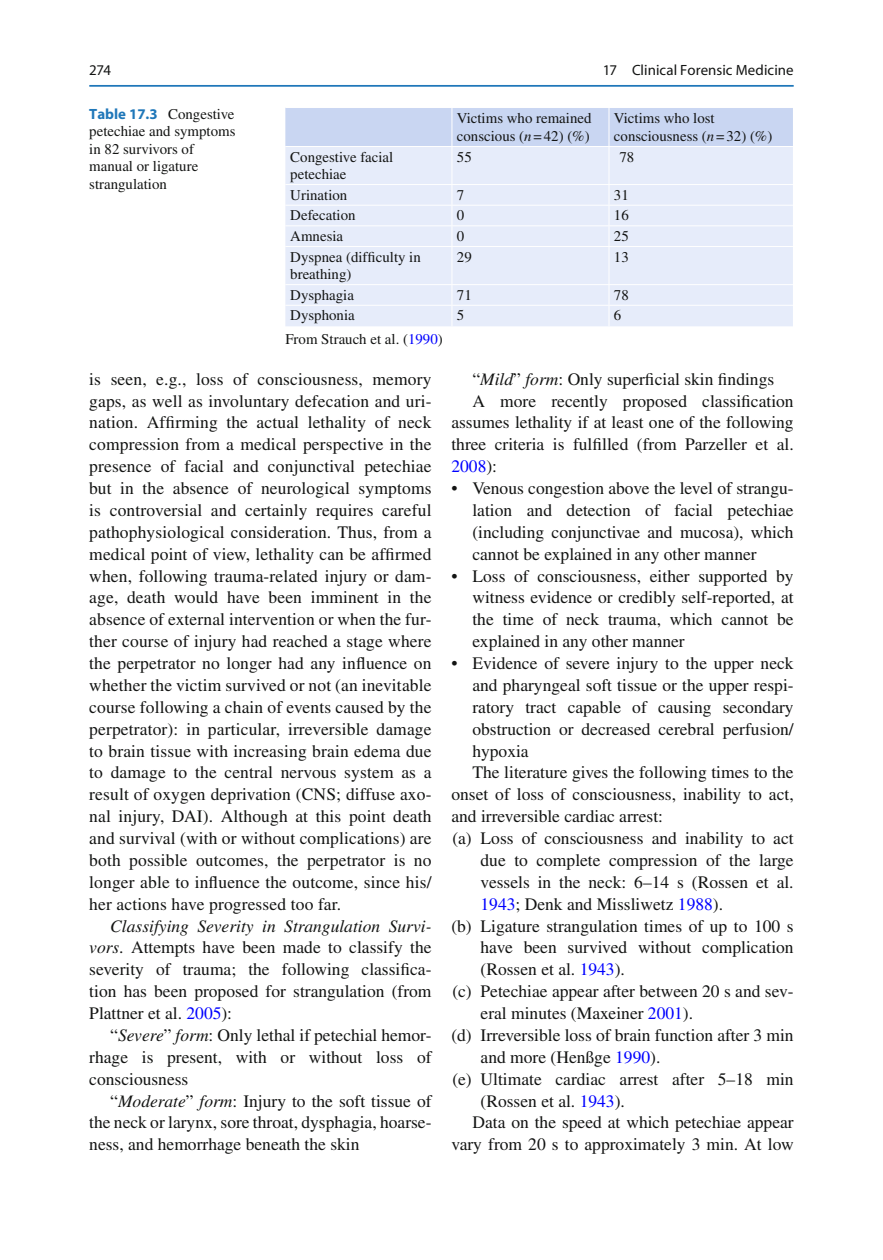
<style>
.page{position:relative;width:883px;height:1260px;background:#fff}
.page>*{position:absolute;margin:0;border:0;box-sizing:border-box;transform-origin:0 0}
.t1{font:17.5px/21.9px "Times";color:#131413;text-align:justify}
.t2{font:17.5px "Times";color:#00f}
.t3{font:14.88px/17.5px "Times";color:#131413}
.t4{font:14.88px "Myriad";letter-spacing:.005em;color:#131413}
.s1{font-family:"Myriad";font-weight:700;color:#1f77b9}
.s2{font-style:italic}
.s3{color:#00f}
.s4{color:#131413}
</style>
<div class="page">
<div style="left:285px;top:108px;width:508px;height:38px;background:#c9d6f2"></div>
<div style="left:285px;top:147px;width:508px;height:179px;background:#e6ecfa"></div>
<hr style="left:452px;top:108px;width:1px;height:38px;background:#fff">
<hr style="left:609px;top:108px;width:1px;height:38px;background:#fff">
<hr style="left:452px;top:147px;width:1px;height:37px;background:#fff">
<hr style="left:609px;top:147px;width:1px;height:37px;background:#fff">
<hr style="left:285px;top:184px;width:324px;height:1px;background:#fff">
<hr style="left:609px;top:184px;width:184px;height:1px;background:#fff">
<hr style="left:285px;top:205px;width:324px;height:1px;background:#fff">
<hr style="left:609px;top:205px;width:184px;height:1px;background:#fff">
<hr style="left:285px;top:225px;width:324px;height:1px;background:#fff">
<svg style="left:452px;top:185px;width:1px;height:61px"></svg>
<hr style="left:609px;top:225px;width:184px;height:1px;background:#fff">
<svg style="left:609px;top:185px;width:1px;height:61px"></svg>
<hr style="left:285px;top:246px;width:324px;height:1px;background:#fff">
<hr style="left:452px;top:247px;width:1px;height:37px;background:#fff">
<hr style="left:609px;top:246px;width:184px;height:1px;background:#fff">
<hr style="left:609px;top:247px;width:1px;height:37px;background:#fff">
<hr style="left:285px;top:284px;width:324px;height:1px;background:#fff">
<hr style="left:609px;top:284px;width:184px;height:1px;background:#fff">
<hr style="left:285px;top:305px;width:324px;height:1px;background:#fff">
<svg style="left:452px;top:285px;width:1px;height:41px"></svg>
<hr style="left:609px;top:305px;width:184px;height:1px;background:#fff">
<svg style="left:609px;top:285px;width:1px;height:41px"></svg>
<hr style="left:89px;top:85px;width:705px;height:2px;background:#1f77b9">
<p class="t4" style="left:89px;top:64px;width:23px">274</p>
<p class="t4" style="left:603px;top:64px;width:192px">17 Clinical Forensic Medicine</p>
<p class="t3" style="left:89px;top:106px;width:148px"><span class="s1">Table 17.3</span> Congestive petechiae and symptoms in 82 survivors of manual or ligature strangulation</p>
<p class="t3" style="left:457px;top:111px;width:136px">Victims who remained conscious ( <span class="s2">n</span> = 42) (%)</p>
<p class="t3" style="left:614px;top:111px;width:160px">Victims who lost consciousness ( <span class="s2">n</span> = 32) (%)</p>
<p class="t3" style="left:290px;top:149px;width:104px">Congestive facial petechiae</p>
<p class="t3" style="left:457px;top:149px;width:16px">55</p>
<p class="t3" style="left:619px;top:149px;width:16px">78</p>
<p class="t3" style="left:290px;top:187px;width:59px">Urination</p>
<p class="t3" style="left:457px;top:187px;width:9px">7</p>
<p class="t3" style="left:614px;top:187px;width:16px">31</p>
<p class="t3" style="left:290px;top:208px;width:67px">Defecation</p>
<p class="t3" style="left:457px;top:208px;width:9px">0</p>
<p class="t3" style="left:614px;top:208px;width:16px">16</p>
<p class="t3" style="left:290px;top:229px;width:54px">Amnesia</p>
<p class="t3" style="left:457px;top:229px;width:9px">0</p>
<p class="t3" style="left:614px;top:229px;width:16px">25</p>
<p class="t3" style="left:290px;top:249px;width:132px">Dyspnea (difficulty in breathing)</p>
<p class="t3" style="left:457px;top:249px;width:16px">29</p>
<p class="t3" style="left:614px;top:249px;width:16px">13</p>
<p class="t3" style="left:290px;top:288px;width:65px">Dysphagia</p>
<p class="t3" style="left:457px;top:288px;width:16px">71</p>
<p class="t3" style="left:614px;top:288px;width:16px">78</p>
<p class="t3" style="left:290px;top:308px;width:66px">Dysphonia</p>
<p class="t3" style="left:457px;top:308px;width:9px">5</p>
<p class="t3" style="left:614px;top:308px;width:9px">6</p>
<p class="t3" style="left:285px;top:332px;width:159px">From Strauch et al. ( <span class="s3">1990</span> )</p>
<p class="t1" style="left:89px;top:370px;width:344px">is seen, e.g., loss of consciousness, memory gaps, as well as involuntary defecation and uri&shy;nation. Affirming the actual lethality of neck compression from a medical perspective in the presence of facial and conjunctival petechiae but in the absence of neurological symptoms is controversial and certainly requires careful pathophysiological consideration. Thus, from a medical point of view, lethality can be affirmed when, following trauma-related injury or dam&shy;age, death would have been imminent in the absence of external intervention or when the fur&shy;ther course of injury had reached a stage where the perpetrator no longer had any influence on whether the victim survived or not (an inevitable course following a chain of events caused by the perpetrator): in particular, irreversible damage to brain tissue with increasing brain edema due to damage to the central nervous system as a result of oxygen deprivation (CNS; diffuse axo&shy;nal injury, DAI). Although at this point death and survival (with or without complications) are both possible outcomes, the perpetrator is no longer able to influence the outcome, since his/ her actions have progressed too far.</p>
<p class="t1" style="left:89px;top:916px;width:344px;text-indent:21px"><span class="s2">Classifying Severity in Strangulation Survi&shy;vors</span> . Attempts have been made to classify the severity of trauma; the following classifica&shy;tion has been proposed for strangulation (from Plattner et al. <span class="s3">2005</span> ):</p>
<p class="t1" style="left:89px;top:1026px;width:344px;text-indent:21px">“ <span class="s2">Severe</span> ” <span class="s2">form</span> : Only lethal if petechial hemor&shy;rhage is present, with or without loss of consciousness</p>
<p class="t1" style="left:89px;top:1091px;width:344px;text-indent:21px">“ <span class="s2">Moderate</span> ” <span class="s2">form</span> : Injury to the soft tissue of the neck or larynx, sore throat, dysphagia, hoarse&shy;ness, and hemorrhage beneath the skin</p>
<p class="t1" style="left:472px;top:370px;width:303px">“ <span class="s2">Mild</span> ” <span class="s2">form</span> : Only superficial skin findings</p>
<p class="t1" style="left:472px;top:391px;width:323px">A more recently proposed classification</p>
<p class="t1" style="left:451px;top:413px;width:344px">assumes lethality if at least one of the following</p>
<p class="t1" style="left:451px;top:435px;width:344px">three criteria is fulfilled (from Parzeller et al.</p>
<p class="t2" style="left:451px;top:460px;width:47px">2008 <span class="s4">):</span></p>
<p class="t1" style="left:472px;top:479px;width:323px;text-indent:-21px">• Venous congestion above the level of strangu&shy;lation and detection of facial petechiae (including conjunctivae and mucosa), which cannot be explained in any other manner</p>
<p class="t1" style="left:472px;top:566px;width:323px;text-indent:-21px">• Loss of consciousness, either supported by witness evidence or credibly self-reported, at the time of neck trauma, which cannot be explained in any other manner</p>
<p class="t1" style="left:451px;top:654px;width:344px">• Evidence of severe injury to the upper neck</p>
<p class="t1" style="left:472px;top:676px;width:323px">and pharyngeal soft tissue or the upper respi-</p>
<p class="t1" style="left:472px;top:698px;width:323px">ratory tract capable of causing secondary</p>
<p class="t1" style="left:472px;top:720px;width:323px">obstruction or decreased cerebral perfusion/</p>
<p class="t1" style="left:472px;top:741px;width:58px">hypoxia</p>
<p class="t1" style="left:472px;top:763px;width:323px">The literature gives the following times to the</p>
<p class="t1" style="left:451px;top:785px;width:344px">onset of loss of consciousness, inability to act,</p>
<p class="t1" style="left:451px;top:807px;width:213px">and irreversible cardiac arrest:</p>
<p class="t1" style="left:452px;top:829px;width:343px">(a) Loss of consciousness and inability to act</p>
<p class="t1" style="left:481px;top:851px;width:315px">due to complete compression of the large</p>
<p class="t1" style="left:481px;top:873px;width:315px">vessels in the neck: 6–14 s (Rossen et al.</p>
<p class="t1" style="left:481px;top:895px;width:244px"><span class="s3">1943</span> ; Denk and Missliwetz <span class="s3">1988</span> ).</p>
<p class="t1" style="left:451px;top:916px;width:344px">(b) Ligature strangulation times of up to 100 s</p>
<p class="t1" style="left:481px;top:938px;width:315px">have been survived without complication</p>
<p class="t1" style="left:481px;top:960px;width:146px">(Rossen et al. <span class="s3">1943</span> ).</p>
<p class="t1" style="left:452px;top:982px;width:343px">(c) Petechiae appear after between 20 s and sev-</p>
<p class="t1" style="left:481px;top:1004px;width:214px">eral minutes (Maxeiner <span class="s3">2001</span> ).</p>
<p class="t1" style="left:451px;top:1026px;width:344px">(d) Irreversible loss of brain function after 3 min</p>
<p class="t1" style="left:481px;top:1048px;width:181px">and more (Henßge <span class="s3">1990</span> ).</p>
<p class="t1" style="left:452px;top:1070px;width:343px">(e) Ultimate cardiac arrest after 5–18 min</p>
<p class="t1" style="left:481px;top:1091px;width:146px">(Rossen et al. <span class="s3">1943</span> ).</p>
<p class="t1" style="left:472px;top:1113px;width:323px">Data on the speed at which petechiae appear</p>
<p class="t1" style="left:451px;top:1135px;width:344px">vary from 20 s to approximately 3 min. At low</p>
</div>
